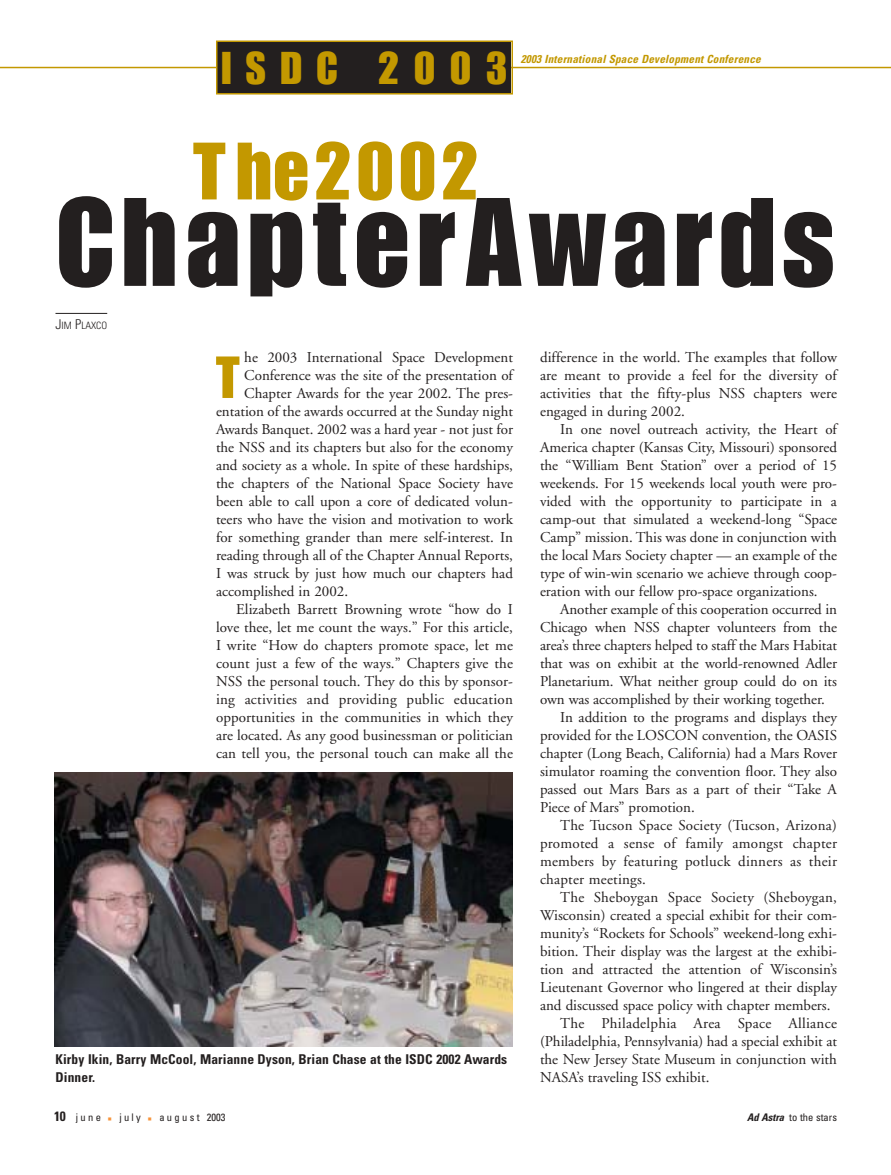
<style>
.page{position:relative;width:891px;height:1175px;background:#fff}
.page>*{position:absolute;margin:0;border:0;box-sizing:border-box;transform-origin:0 0}
.t1{font:123px "Impact";letter-spacing:.06em;color:#231f1f}
.t2{font:79.5px "Impact";letter-spacing:.05em;color:#c39800}
.t3{font:58.05px "Impact";color:#c39800}
.t4{font:45px "Impact";letter-spacing:.32em;color:#c39800}
.t5{font:15px/18px "Adobe Garamond";color:#231f1f;text-align:justify}
.t6{font:15px "Adobe Garamond";letter-spacing:.02em;color:#231f1f}
.t7{font:700 condensed 13.5px/18px "Univers";letter-spacing:.01em;color:#231f1f}
.t8{font:italic 700 condensed 11.25px "Univers";letter-spacing:.02em;color:#c39800}
.t9{font:condensed 10.5px "Univers";letter-spacing:.22em;color:#231f1f}
.t10{font:condensed 10.5px "Univers";color:#231f1f}
.t11{font:300 condensed 10.2px "Univers";color:#231f1f}
.s1{font-size:13.5px}
.s2{font-weight:700;font-size:13.5px}
.s3{font-weight:700;font-style:italic}
</style>
<div class="page">
<hr style="left:0;top:67px;width:891px;height:1px;background:#c39800">
<hr style="left:56px;top:313px;width:51px;height:1px;background:#231f1f">
<img style="left:54px;top:772px;width:459px;height:274px">
<div style="left:218px;top:42px;width:294px;height:51px;background:#231f1f"></div>
<div style="left:216px;top:40px;width:297px;height:54px;border:2px solid #c39800"></div>
<h3 class="t4" style="left:222px;top:52px;width:287px">ISDC 2003</h3>
<p class="t8" style="left:521px;top:55px;width:242px">2003 International Space Development Conference</p>
<h2 class="t2" style="left:193px;top:143px;width:287px">The2002</h2>
<h1 class="t1" style="left:56px;top:198px;width:780px">ChapterAwards</h1>
<p class="t11" style="left:56px;top:321px;width:53px"><span class="s1">J</span>IM <span class="s1">P</span>LAXCO</p>
<h3 class="t3" style="left:216px;top:356px;width:25px">T</h3>
<p class="t5" style="left:244px;top:349px;width:270px">he 2003 International Space Development</p>
<p class="t5" style="left:244px;top:367px;width:270px">Conference was the site of the presentation of</p>
<p class="t5" style="left:244px;top:385px;width:270px">Chapter Awards for the year 2002. The pres-</p>
<p class="t5" style="left:216px;top:403px;width:299px">entation of the awards occurred at the Sunday night</p>
<p class="t5" style="left:216px;top:421px;width:299px">Awards Banquet. 2002 was a hard year - not just for</p>
<p class="t5" style="left:216px;top:439px;width:298px">the NSS and its chapters but also for the economy</p>
<p class="t5" style="left:216px;top:457px;width:298px">and society as a whole. In spite of these hardships,</p>
<p class="t5" style="left:216px;top:475px;width:298px">the chapters of the National Space Society have</p>
<p class="t5" style="left:216px;top:493px;width:299px">been able to call upon a core of dedicated volun-</p>
<p class="t5" style="left:216px;top:511px;width:299px">teers who have the vision and motivation to work</p>
<p class="t5" style="left:216px;top:529px;width:299px">for something grander than mere self-interest. In</p>
<p class="t5" style="left:216px;top:547px;width:299px">reading through all of the Chapter Annual Reports,</p>
<p class="t5" style="left:216px;top:565px;width:298px">I was struck by just how much our chapters had</p>
<p class="t5" style="left:216px;top:583px;width:134px">accomplished in 2002.</p>
<p class="t5" style="left:236px;top:601px;width:278px">Elizabeth Barrett Browning wrote “how do I</p>
<p class="t5" style="left:216px;top:619px;width:298px">love thee, let me count the ways.” For this article,</p>
<p class="t5" style="left:216px;top:637px;width:298px">I write “How do chapters promote space, let me</p>
<p class="t5" style="left:216px;top:655px;width:298px">count just a few of the ways.” Chapters give the</p>
<p class="t5" style="left:216px;top:673px;width:299px">NSS the personal touch. They do this by sponsor-</p>
<p class="t6" style="left:216px;top:693px;width:298px">ing activities and providing public education</p>
<p class="t5" style="left:216px;top:709px;width:298px">opportunities in the communities in which they</p>
<p class="t5" style="left:216px;top:727px;width:299px">are located. As any good businessman or politician</p>
<p class="t5" style="left:216px;top:745px;width:299px">can tell you, the personal touch can make all the</p>
<p class="t7" style="left:56px;top:1051px;width:453px">Kirby Ikin, Barry McCool, Marianne Dyson, Brian Chase at the ISDC 2002 Awards<br>Dinner.</p>
<p class="t5" style="left:540px;top:349px;width:299px">difference in the world. The examples that follow are meant to provide a feel for the diversity of activities that the fifty-plus NSS chapters were engaged in during 2002.</p>
<p class="t5" style="left:540px;top:421px;width:299px;text-indent:20px">In one novel outreach activity, the Heart of America chapter (Kansas City, Missouri) sponsored the “William Bent Station” over a period of 15 weekends. For 15 weekends local youth were pro&shy;vided with the opportunity to participate in a camp-out that simulated a weekend-long “Space Camp” mission. This was done in conjunction with the local Mars Society chapter — an example of the type of win-win scenario we achieve through coop&shy;eration with our fellow pro-space organizations.</p>
<p class="t5" style="left:560px;top:601px;width:278px">Another example of this cooperation occurred in</p>
<p class="t5" style="left:540px;top:619px;width:299px">Chicago when NSS chapter volunteers from the</p>
<p class="t5" style="left:540px;top:637px;width:299px">area’s three chapters helped to staff the Mars Habitat</p>
<p class="t5" style="left:540px;top:655px;width:299px">that was on exhibit at the world-renowned Adler</p>
<p class="t5" style="left:540px;top:673px;width:299px">Planetarium. What neither group could do on its</p>
<p class="t5" style="left:540px;top:691px;width:286px">own was accomplished by their working together.</p>
<p class="t5" style="left:560px;top:709px;width:278px">In addition to the programs and displays they</p>
<p class="t5" style="left:540px;top:727px;width:299px">provided for the LOSCON convention, the OASIS</p>
<p class="t5" style="left:540px;top:745px;width:299px">chapter (Long Beach, California) had a Mars Rover</p>
<p class="t5" style="left:540px;top:763px;width:299px">simulator roaming the convention floor. They also</p>
<p class="t5" style="left:540px;top:781px;width:299px">passed out Mars Bars as a part of their “Take A</p>
<p class="t5" style="left:540px;top:799px;width:156px">Piece of Mars” promotion.</p>
<p class="t5" style="left:560px;top:817px;width:278px">The Tucson Space Society (Tucson, Arizona)</p>
<p class="t5" style="left:540px;top:835px;width:299px">promoted a sense of family amongst chapter</p>
<p class="t5" style="left:540px;top:853px;width:298px">members by featuring potluck dinners as their</p>
<p class="t5" style="left:540px;top:871px;width:107px">chapter meetings.</p>
<p class="t5" style="left:560px;top:889px;width:278px">The Sheboygan Space Society (Sheboygan,</p>
<p class="t5" style="left:540px;top:907px;width:299px">Wisconsin) created a special exhibit for their com-</p>
<p class="t5" style="left:540px;top:925px;width:299px">munity’s “Rockets for Schools” weekend-long exhi-</p>
<p class="t5" style="left:540px;top:943px;width:298px">bition. Their display was the largest at the exhibi-</p>
<p class="t5" style="left:540px;top:961px;width:299px">tion and attracted the attention of Wisconsin’s</p>
<p class="t5" style="left:540px;top:979px;width:299px">Lieutenant Governor who lingered at their display</p>
<p class="t5" style="left:540px;top:997px;width:292px">and discussed space policy with chapter members.</p>
<p class="t6" style="left:560px;top:1017px;width:278px">The Philadelphia Area Space Alliance</p>
<p class="t5" style="left:540px;top:1033px;width:299px">(Philadelphia, Pennsylvania) had a special exhibit at</p>
<p class="t5" style="left:540px;top:1051px;width:298px">the New Jersey State Museum in conjunction with</p>
<p class="t5" style="left:540px;top:1069px;width:171px">NASA’s traveling ISS exhibit.</p>
<p class="t9" style="left:54px;top:1113px;width:48px"><span class="s2">10</span> june</p>
<p class="t9" style="left:119px;top:1113px;width:23px">july</p>
<p class="t9" style="left:159px;top:1113px;width:68px">august 2003</p>
<p class="t10" style="left:747px;top:1113px;width:91px"><span class="s3">Ad Astra</span> to the stars</p>
</div>
